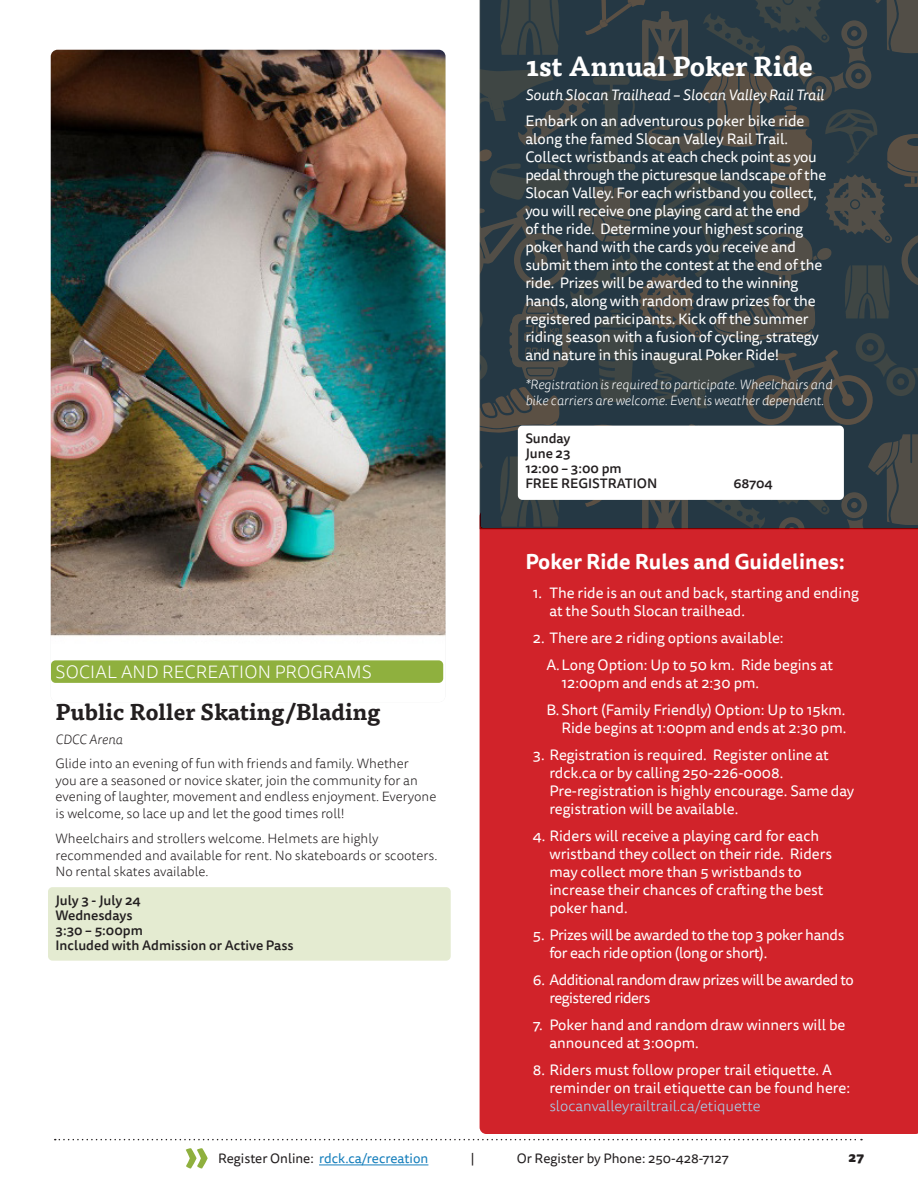
<style>
.page{position:relative;width:918px;height:1188px;background:#fff}
.page>*{position:absolute;margin:0;border:0;box-sizing:border-box;transform-origin:0 0}
.LG_Program_Title{font:700 27px "Tisa Pro";color:#fff}
.LG_Program_Title-2{font:700 22.5px "Tisa Pro";color:#231f20}
.feature_body_bold{font:700 21px "Tisa Sans Pro";color:#fff}
.LG_Section_Adult{font:300 18px "Tisa Sans Pro";letter-spacing:.01em;color:#fff}
.LG_Program_Description{font:15px/18px "Tisa Sans Pro";letter-spacing:-.01em;color:#fff}
.LG_Program_Description-2{font:15px/18px "Tisa Sans Pro";letter-spacing:-.03em;color:#fff}
.LG_age_location_instructor{font:italic 15px "Tisa Sans Pro";color:#fff}
.LG_Program_Description-3{font:300 13.5px/16.5px "Tisa Sans Pro";color:#231f20}
.LG_Program_Description-4{font:italic 300 13.5px/16.2px "Tisa Sans Pro";color:#fff}
.Details_Adult{font:500 13.5px/15px "Tisa Sans Pro";color:#231f20}
.Details_White{font:500 13.5px/15px "Tisa Sans Pro";color:#231f20}
.t1{font:13.5px "Tisa Sans Pro";color:#167fbc}
.t2{font:13.5px "Tisa Sans Pro";color:#231f20}
.LG_age_location_instructor-2{font:italic 300 13.5px "Tisa Sans Pro";color:#231f20}
.t3{font:800 13.5px "Tisa Sans Pro";color:#231f20}
.s1{font-weight:300;color:#a3d8f4}
.s2{color:#231f20}
</style>
<div class="page">
<svg style="left:55px;top:1139px;width:807px;height:1px"></svg>
<hr style="left:319px;top:1164px;width:109px;height:1px;background:#167fbc">
<svg style="left:186px;top:1148px;width:22px;height:21px"></svg>
<img style="left:51px;top:50px;width:395px;height:632px">
<div style="left:480px;top:529px;width:438px;height:605px;background:#d1232a"></div>
<svg style="left:480px;top:0;width:438px;height:529px;background:#323e44"></svg>
<div style="left:518px;top:426px;width:326px;height:74px;background:#fff;border-radius:4px"></div>
<div style="left:51px;top:660px;width:392px;height:23px;background:#8fb03e;border-radius:5px"></div>
<div style="left:48px;top:887px;width:403px;height:74px;background:#e4ebd1;border-radius:4px"></div>
<p class="LG_Program_Title" style="left:525px;top:45px;width:289px">1st Annual Poker Ride</p>
<p class="LG_age_location_instructor" style="left:525px;top:85px;width:300px">South Slocan Trailhead – Slocan Valley Rail Trail</p>
<p class="LG_Program_Description" style="left:525px;top:112px;width:302px">Embark on an adventurous poker bike ride along the famed Slocan Valley Rail Trail.<br>Collect wristbands at each check point as you pedal through the picturesque landscape of the Slocan Valley. For each wristband you collect, you will receive one playing card at the end<br>of the ride. Determine your highest scoring poker hand with the cards you receive and submit them into the contest at the end of the ride. Prizes will be awarded to the winning hands, along with random draw prizes for the registered participants. Kick off the summer riding season with a fusion of cycling, strategy and nature in this inaugural Poker Ride!</p>
<p class="LG_Program_Description-4" style="left:525px;top:377px;width:308px">*Registration is required to participate. Wheelchairs and bike carriers are welcome. Event is weather dependent.</p>
<p class="Details_White" style="left:525px;top:431px;width:134px">Sunday<br>June 23<br>12:00 – 3:00 pm<br>FREE REGISTRATION</p>
<p class="Details_White" style="left:733px;top:476px;width:41px">68704</p>
<p class="LG_Section_Adult" style="left:56px;top:660px;width:318px">SOCIAL AND RECREATION PROGRAMS</p>
<p class="LG_Program_Title-2" style="left:56px;top:694px;width:327px">Public Roller Skating/Blading</p>
<p class="LG_age_location_instructor-2" style="left:56px;top:731px;width:69px">CDCC Arena</p>
<p class="LG_Program_Description-3" style="left:56px;top:756px;width:382px">Glide into an evening of fun with friends and family. Whether<br>you are a seasoned or novice skater, join the community for an evening of laughter, movement and endless enjoyment. Everyone is welcome, so lace up and let the good times roll!</p>
<p class="LG_Program_Description-3" style="left:56px;top:831px;width:384px">Wheelchairs and strollers welcome. Helmets are highly recommended and available for rent. No skateboards or scooters.<br>No rental skates available.</p>
<p class="Details_Adult" style="left:56px;top:893px;width:240px">July 3 - July 24<br>Wednesdays<br>3:30 – 5:00pm<br>Included with Admission or Active Pass</p>
<p class="feature_body_bold" style="left:525px;top:546px;width:321px">Poker Ride Rules and Guidelines:</p>
<p class="LG_Program_Description" style="left:549px;top:584px;width:311px;text-indent:-16px">1. The ride is an out and back, starting and ending at the South Slocan trailhead.</p>
<p class="LG_Program_Description" style="left:533px;top:629px;width:252px">2. There are 2 riding options available:</p>
<p class="LG_Program_Description" style="left:561px;top:656px;width:273px;text-indent:-15px">A.Long Option: Up to 50 km. Ride begins at<br>12:00pm and ends at 2:30 pm.</p>
<p class="LG_Program_Description" style="left:546px;top:701px;width:302px;text-align:right">B.Short (Family Friendly) Option: Up to 15km.<br>Ride begins at 1:00pm and ends at 2:30 pm.</p>
<p class="LG_Program_Description" style="left:549px;top:746px;width:306px;text-indent:-16px">3. Registration is required. Register online at rdck.ca or by calling 250-226-0008.<br>Pre-registration is highly encourage. Same day registration will be available.</p>
<p class="LG_Program_Description" style="left:549px;top:827px;width:284px;text-indent:-16px">4. Riders will receive a playing card for each wristband they collect on their ride. Riders may collect more than 5 wristbands to increase their chances of crafting the best poker hand.</p>
<p class="LG_Program_Description" style="left:549px;top:926px;width:297px;text-indent:-16px">5. Prizes will be awarded to the top 3 poker hands for each ride option (long or short).</p>
<p class="LG_Program_Description-2" style="left:549px;top:971px;width:306px;text-indent:-16px">6. Additional random draw prizes will be awarded to registered riders</p>
<p class="LG_Program_Description" style="left:549px;top:1016px;width:298px;text-indent:-16px">7. Poker hand and random draw winners will be announced at 3:00pm.</p>
<p class="LG_Program_Description" style="left:549px;top:1061px;width:302px;text-indent:-16px">8. Riders must follow proper trail etiquette. A reminder on trail etiquette can be found here: <span class="s1">slocanvalleyrailtrail.ca/etiquette</span></p>
<p class="t1" style="left:218px;top:1149px;width:212px"><span class="s2">Register Online:</span> rdck.ca/recreation</p>
<p class="t2" style="left:471px;top:1149px;width:5px">|</p>
<p class="t2" style="left:517px;top:1149px;width:214px">Or Register by Phone: 250-428-7127</p>
<p class="t3" style="left:849px;top:1147px;width:17px">27</p>
</div>
